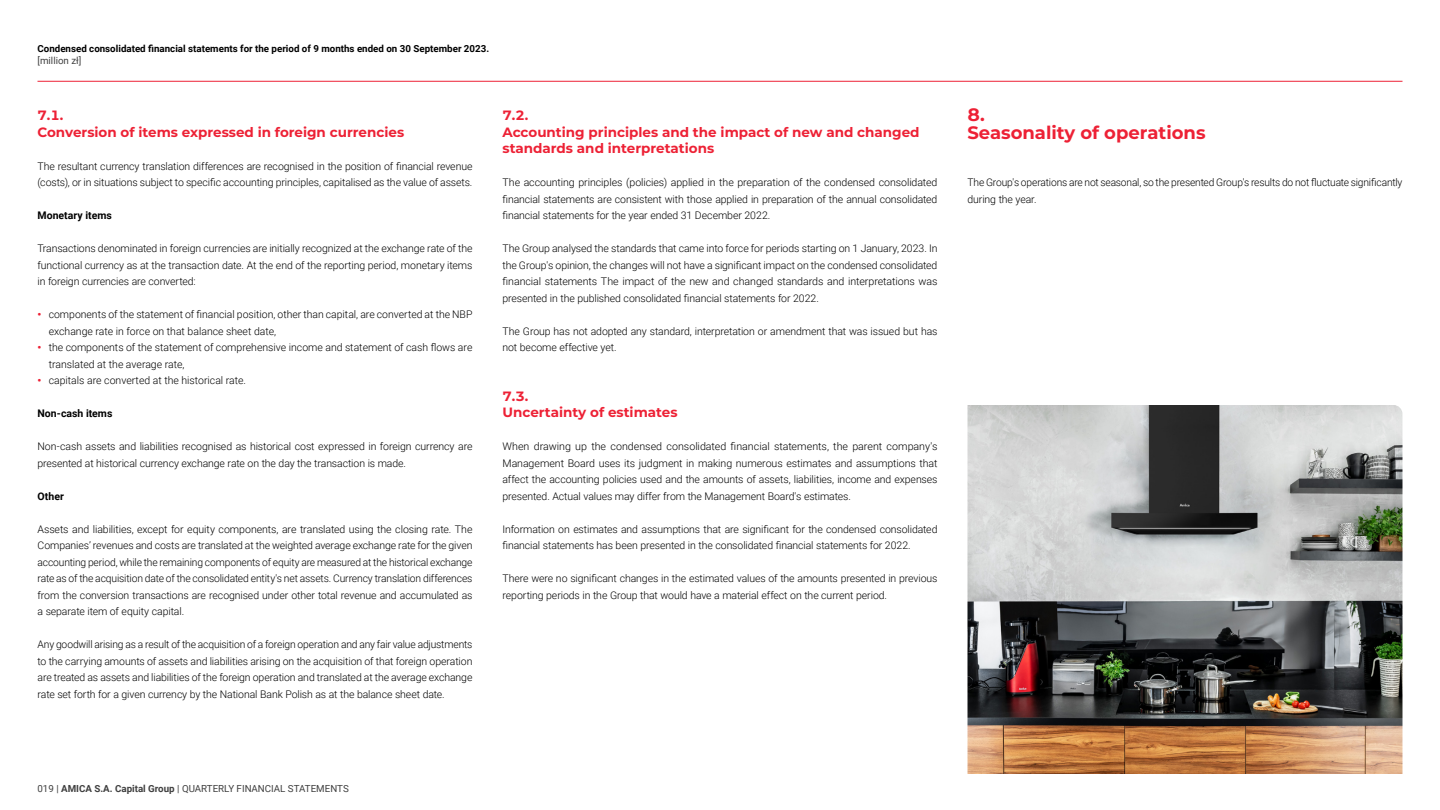
<style>
.page{position:relative;width:1440px;height:810px;background:#fff}
.page>*{position:absolute;margin:0;border:0;box-sizing:border-box;transform-origin:0 0}
.ST_04_TYTUL_00{font:700 18px/18px "Montserrat";color:#ed2135}
.ST_05_TYTUL_00_00{font:700 13.5px/16.5px "Montserrat";color:#ed2135}
.t1{font:300 10.5px/16.5px "Roboto";letter-spacing:-.01em;color:#000}
.t2{font:700 10.5px "Roboto";letter-spacing:.005em;color:#000}
.t3{font:700 9.75px "Roboto";color:#000}
.t4{font:9.75px "Roboto";color:#404040}
.s1{font-weight:900;color:#ed2135}
.s2{font-weight:700}
</style>
<div class="page">
<hr style="left:38px;top:81px;width:1364px;height:1px;background:#ed2135">
<img style="left:968px;top:405px;width:434px;height:369px">
<p class="t3" style="left:38px;top:42px;width:453px">Condensed consolidated financial statements for the period of 9 months ended on 30 September 2023.</p>
<p class="t4" style="left:38px;top:54px;width:46px">[million zł]</p>
<p class="ST_05_TYTUL_00_00" style="left:38px;top:106px;width:368px">7.1.<br>Conversion of items expressed in foreign currencies</p>
<p class="t1" style="left:38px;top:157px;width:437px">The resultant currency translation differences are recognised in the position of financial revenue (costs), or in situations subject to specific accounting principles, capitalised as the value of assets.</p>
<p class="t2" style="left:38px;top:208px;width:76px">Monetary items</p>
<p class="t1" style="left:38px;top:240px;width:436px;text-align:justify">Transactions denominated in foreign currencies are initially recognized at the exchange rate of the functional currency as at the transaction date. At the end of the reporting period, monetary items in foreign currencies are converted:</p>
<p class="t1" style="left:49px;top:306px;width:425px;text-indent:-11px"><span class="s1">•</span> components of the statement of financial position, other than capital, are converted at the NBP exchange rate in force on that balance sheet date,</p>
<p class="t1" style="left:49px;top:339px;width:425px;text-indent:-11px"><span class="s1">•</span> the components of the statement of comprehensive income and statement of cash flows are translated at the average rate,</p>
<p class="t1" style="left:38px;top:372px;width:210px"><span class="s1">•</span> capitals are converted at the historical rate.</p>
<p class="t2" style="left:38px;top:406px;width:76px">Non-cash items</p>
<p class="t1" style="left:38px;top:438px;width:437px">Non-cash assets and liabilities recognised as historical cost expressed in foreign currency are presented at historical currency exchange rate on the day the transaction is made.</p>
<p class="t2" style="left:38px;top:488px;width:28px">Other</p>
<p class="t1" style="left:38px;top:520px;width:437px;text-align:justify">Assets and liabilities, except for equity components, are translated using the closing rate. The Companies’ revenues and costs are translated at the weighted average exchange rate for the given accounting period, while the remaining components of equity are measured at the historical exchange rate as of the acquisition date of the consolidated entity's net assets. Currency translation differences from the conversion transactions are recognised under other total revenue and accumulated as a separate item of equity capital.</p>
<p class="t1" style="left:38px;top:636px;width:437px;text-align:justify">Any goodwill arising as a result of the acquisition of a foreign operation and any fair value adjustments to the carrying amounts of assets and liabilities arising on the acquisition of that foreign operation are treated as assets and liabilities of the foreign operation and translated at the average exchange rate set forth for a given currency by the National Bank Polish as at the balance sheet date.</p>
<p class="ST_05_TYTUL_00_00" style="left:502px;top:106px;width:419px">7.2.<br>Accounting principles and the impact of new and changed standards and interpretations</p>
<p class="t1" style="left:502px;top:174px;width:437px;text-align:justify">The accounting principles (policies) applied in the preparation of the condensed consolidated financial statements are consistent with those applied in preparation of the annual consolidated financial statements for the year ended 31 December 2022.</p>
<p class="t1" style="left:502px;top:240px;width:437px;text-align:justify">The Group analysed the standards that came into force for periods starting on 1 January, 2023. In the Group's opinion, the changes will not have a significant impact on the condensed consolidated financial statements The impact of the new and changed standards and interpretations was presented in the published consolidated financial statements for 2022.</p>
<p class="t1" style="left:502px;top:322px;width:436px">The Group has not adopted any standard, interpretation or amendment that was issued but has not become effective yet.</p>
<p class="ST_05_TYTUL_00_00" style="left:502px;top:387px;width:177px">7.3.<br>Uncertainty of estimates</p>
<p class="t1" style="left:502px;top:438px;width:437px;text-align:justify">When drawing up the condensed consolidated financial statements, the parent company's Management Board uses its judgment in making numerous estimates and assumptions that affect the accounting policies used and the amounts of assets, liabilities, income and expenses presented. Actual values may differ from the Management Board's estimates.</p>
<p class="t1" style="left:502px;top:520px;width:437px">Information on estimates and assumptions that are significant for the condensed consolidated financial statements has been presented in the consolidated financial statements for 2022.</p>
<p class="t1" style="left:502px;top:570px;width:436px">There were no significant changes in the estimated values of the amounts presented in previous reporting periods in the Group that would have a material effect on the current period.</p>
<p class="ST_04_TYTUL_00" style="left:968px;top:105px;width:240px">8.<br>Seasonality of operations</p>
<p class="t1" style="left:968px;top:174px;width:437px">The Group's operations are not seasonal, so the presented Group's results do not fluctuate significantly during the year.</p>
<p class="t4" style="left:38px;top:781px;width:313px">019 | <span class="s2">AMICA S.A. Capital Group</span> | QUARTERLY FINANCIAL STATEMENTS</p>
</div>
